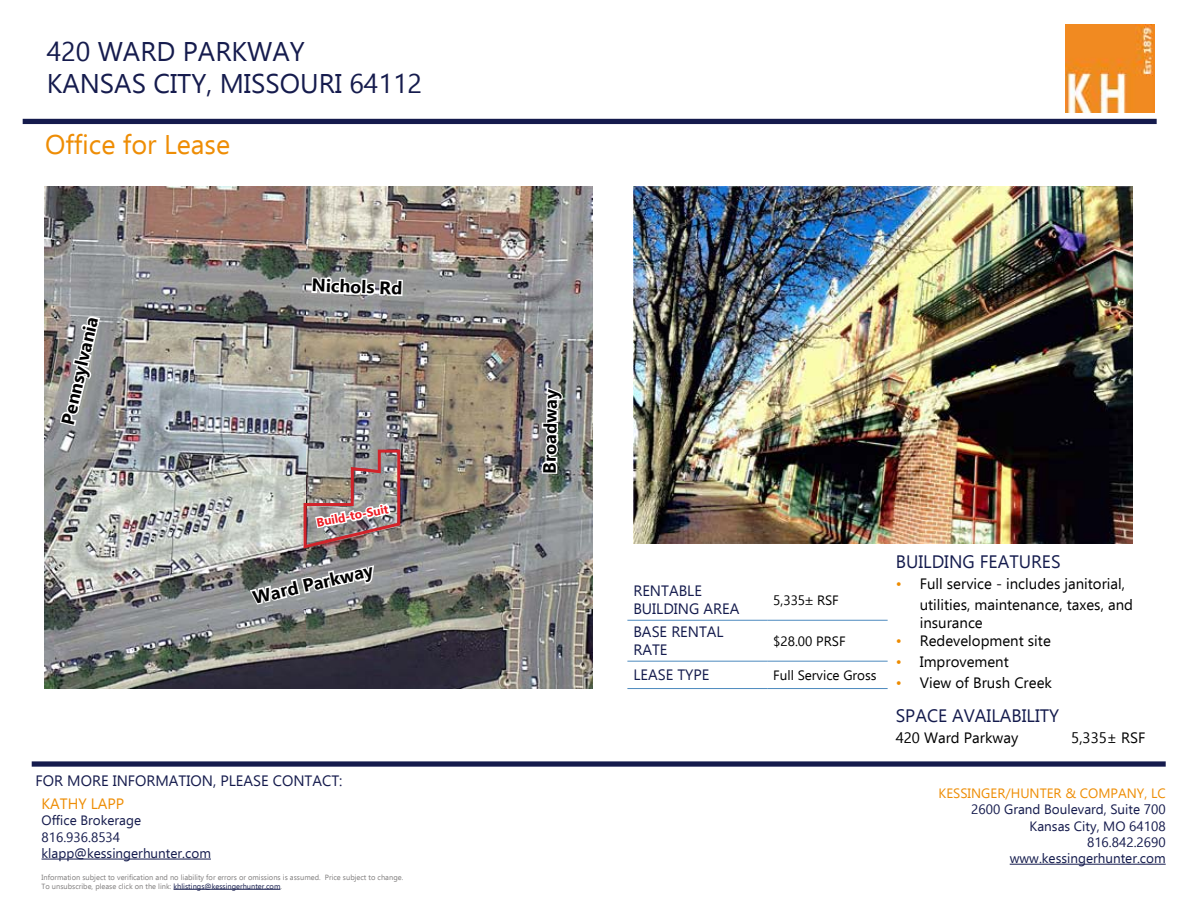
<style>
.page{position:relative;width:1188px;height:918px;background:#fff}
.page>*{position:absolute;margin:0;border:0;box-sizing:border-box;transform-origin:0 0}
.t1{font:27px/32.4px "Ebrima";color:#151b4d}
.t2{font:27px "Ebrima";color:#ee8d05}
.t3{font:700 18px "Ebrima";color:#000}
.t4{font:18px "Ebrima";color:#141b4d}
.t5{font:15px/21px "Ebrima";color:#000}
.t6{font:15px/18px "Ebrima";color:#141b4d}
.t7{font:15px "Ebrima";color:#151b4d}
.t8{font:15px "Ebrima";color:#ee8d05}
.t9{font:13.5px/16.2px "Ebrima";color:#151b4d;text-align:right}
.t10{font:13.5px "Ebrima";color:#141b4d}
.t11{font:13.5px "Ebrima";color:#000}
.t12{font:13.5px "Ebrima";color:#ee8d05}
.t13{font:700 12px "Ebrima";color:#ed1d24}
.t14{font:7.5px/9px "Ebrima";color:#807e7e}
.s1{color:#141b4d}
.s2{font-family:"Myriad Pro"}
.s3{color:#ed8b00}
</style>
<div class="page">
<div style="left:23px;top:119px;width:1134px;height:5px;background:#151b4d"></div>
<img style="left:1066px;top:24px;width:88px;height:88px">
<hr style="left:1010px;top:864px;width:156px;height:1px;background:#141b4d">
<div style="left:32px;top:761px;width:1134px;height:6px;background:#151b4d"></div>
<hr style="left:174px;top:889px;width:106px;height:1px;background:#141b4d">
<hr style="left:42px;top:859px;width:169px;height:1px;background:#141b4d">
<img style="left:45px;top:186px;width:548px;height:502px">
<svg style="left:539px;top:385px;width:25px;height:123px"></svg>
<svg style="left:58px;top:314px;width:44px;height:114px"></svg>
<img style="left:634px;top:187px;width:498px;height:356px">
<img style="left:248px;top:269px;width:157px;height:498px">
<hr style="left:627px;top:661px;width:140px;height:1px;background:#4d8abe">
<hr style="left:767px;top:661px;width:121px;height:1px;background:#4d8abe">
<hr style="left:627px;top:688px;width:140px;height:1px;background:#4d8abe">
<hr style="left:767px;top:688px;width:121px;height:1px;background:#4d8abe">
<hr style="left:627px;top:620px;width:140px;height:1px;background:#4d8abe">
<hr style="left:767px;top:620px;width:121px;height:1px;background:#4d8abe">
<h1 class="t1" style="left:47px;top:34px;width:377px">420 WARD PARKWAY<br>KANSAS CITY, MISSOURI 64112</h1>
<h1 class="t2" style="left:45px;top:125px;width:187px">Office for Lease</h1>
<h2 class="t3" style="left:54px;top:421px;width:112px;rotate:-77deg">Pennsylvania</h2>
<h2 class="t3" style="left:312px;top:272px;width:92px;rotate:2deg">Nichols Rd</h2>
<h3 class="t13" style="left:315px;top:514px;width:74px;rotate:-11deg">Build-to-Suit</h3>
<h2 class="t3" style="left:250px;top:584px;width:124px;rotate:-13deg">Ward Parkway</h2>
<h3 class="t7" style="left:36px;top:770px;width:309px">FOR MORE INFORMATION, PLEASE CONTACT:</h3>
<h3 class="t8" style="left:42px;top:793px;width:84px">KATHY LAPP</h3>
<h3 class="t9" style="left:42px;top:812px;width:101px;text-align:left">Office Brokerage<br>816.936.8534</h3>
<h3 class="t10" style="left:42px;top:844px;width:171px">klapp@kessingerhunter.com</h3>
<p class="t14" style="left:42px;top:872px;width:363px">Information subject to verification and no liability for errors or omissions is assumed. Price subject to change.<br>To unsubscribe, please click on the link: <span class="s1">khlistings@kessingerhunter.com</span>.</p>
<h2 class="t3" style="left:536px;top:473px;width:86px;rotate:-89deg">Broadway</h2>
<h3 class="t6" style="left:633px;top:582px;width:107px">RENTABLE<br>BUILDING AREA</h3>
<h3 class="t11" style="left:773px;top:590px;width:67px">5,335<span class="s2">±</span> RSF</h3>
<h3 class="t6" style="left:633px;top:623px;width:92px">BASE RENTAL<br>RATE</h3>
<h3 class="t11" style="left:773px;top:631px;width:74px">$28.00 PRSF</h3>
<h3 class="t6" style="left:633px;top:666px;width:78px">LEASE TYPE</h3>
<h3 class="t11" style="left:773px;top:665px;width:105px">Full Service Gross</h3>
<h2 class="t4" style="left:896px;top:549px;width:166px">BUILDING FEATURES</h2>
<h3 class="t5" style="left:920px;top:573px;width:215px;text-indent:-24px"><span class="s3">•</span> Full service - includes janitorial, utilities, maintenance, taxes, and</h3>
<h3 class="t5" style="left:920px;top:612px;width:65px">insurance</h3>
<h3 class="t5" style="left:896px;top:630px;width:157px"><span class="s3">•</span> Redevelopment site</h3>
<h3 class="t5" style="left:896px;top:651px;width:115px"><span class="s3">•</span> Improvement</h3>
<h3 class="t5" style="left:896px;top:672px;width:158px"><span class="s3">•</span> View of Brush Creek</h3>
<h2 class="t4" style="left:896px;top:703px;width:165px">SPACE AVAILABILITY</h2>
<h3 class="t5" style="left:896px;top:727px;width:124px">420 Ward Parkway</h3>
<h3 class="t5" style="left:1071px;top:727px;width:76px">5,335± RSF</h3>
<h3 class="t12" style="left:939px;top:784px;width:229px">KESSINGER/HUNTER &amp; COMPANY, LC</h3>
<h3 class="t9" style="left:971px;top:801px;width:196px">2600 Grand Boulevard, Suite 700<br>Kansas City, MO 64108<br>816.842.2690</h3>
<h3 class="t10" style="left:1010px;top:849px;width:158px">www.kessingerhunter.com</h3>
</div>
